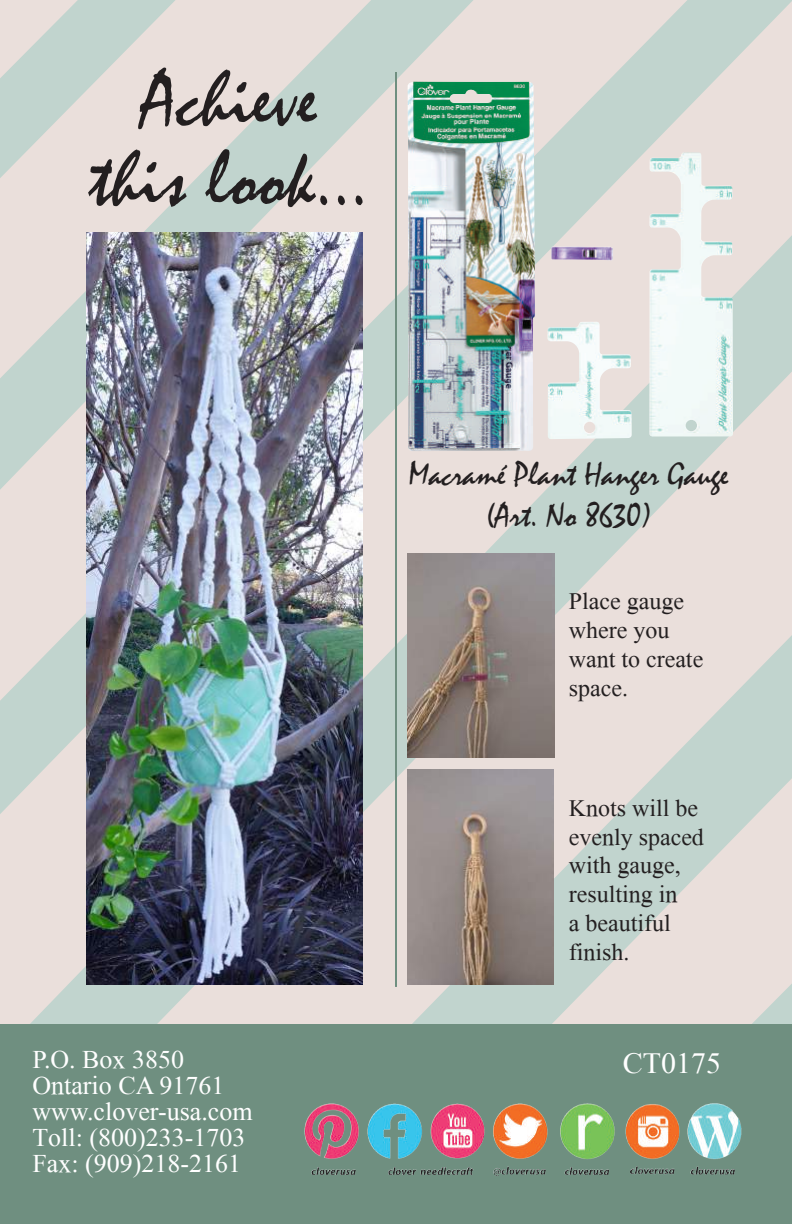
<style>
.page{position:relative;width:792px;height:1224px;background:#fff}
.page>*{position:absolute;margin:0;border:0;box-sizing:border-box;transform-origin:0 0}
.t1{font:80px/80px "Mistral";color:#231f20;text-align:center}
.t2{font:34px/40.8px "Mistral";color:#231f20;text-align:center}
.t3{font:30px "Mongolian Baiti";color:#fff}
.t4{font:26px/26px "Mongolian Baiti";color:#fff}
.t5{font:24px/28.8px "Mongolian Baiti";color:#231f20}
</style>
<div class="page">
<img style="left:0;top:0;width:792px;height:235px">
<img style="left:0;top:235px;width:459px;height:790px">
<img style="left:459px;top:225px;width:333px;height:800px">
<div style="left:0;top:1025px;width:792px;height:199px;background:#6f8f80"></div>
<img style="left:304px;top:1103px;width:438px;height:73px">
<img style="left:408px;top:553px;width:147px;height:205px">
<img style="left:408px;top:770px;width:145px;height:214px">
<img style="left:87px;top:233px;width:275px;height:751px">
<hr style="left:395px;top:72px;width:2px;height:915px;background:#6f8f80">
<img style="left:547px;top:152px;width:186px;height:287px">
<img style="left:408px;top:82px;width:127px;height:369px">
<h1 class="t1" style="left:89px;top:60px;width:281px">Achieve this look...</h1>
<h2 class="t2" style="left:409px;top:455px;width:321px">Macramé Plant Hanger Gauge (Art. No 8630)</h2>
<p class="t5" style="left:569px;top:587px;width:136px">Place gauge where you want to create space.</p>
<p class="t5" style="left:569px;top:794px;width:137px">Knots will be evenly spaced with gauge, resulting in<br>a beautiful finish.</p>
<p class="t4" style="left:32px;top:1047px;width:222px">P.O. Box 3850<br>Ontario CA 91761 www.clover-usa.com<br>Toll: (800)233-1703<br>Fax: (909)218-2161</p>
<p class="t3" style="left:623px;top:1047px;width:100px">CT0175</p>
</div>
